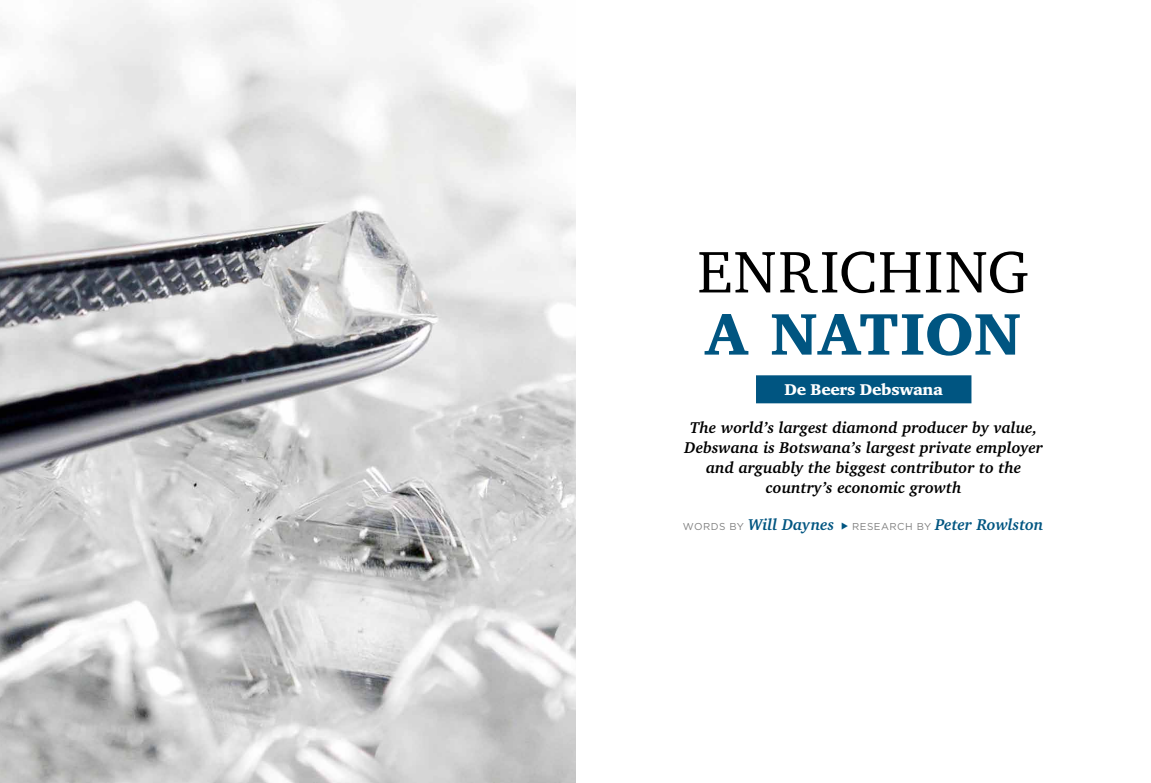
<style>
.page{position:relative;width:1151px;height:783px;background:#fff}
.page>*{position:absolute;margin:0;border:0;box-sizing:border-box;transform-origin:0 0}
.t1{font:60px "Charter IT Cby BT";letter-spacing:.025em;color:#000}
.t2{font:900 60px "Charter IT Cby BT";letter-spacing:.005em;color:#005581}
.t3{font:italic 700 16px/20px "Charter IT Cby BT";color:#000;text-align:center}
.t4{font:italic 700 16px "Charter IT Cby BT";color:#005581}
.t5{font:900 16px "Charter IT Cby BT";letter-spacing:-.02em;color:#fff}
.s1{font-family:"Gotham";font-weight:400;font-style:normal;font-size:10px;color:#808080}
</style>
<div class="page">
<div style="left:756px;top:375px;width:215px;height:28px;background:#005581"></div>
<img style="left:0;top:0;width:575px;height:782px">
<h1 class="t1" style="left:697px;top:234px;width:333px">ENRICHING</h1>
<h1 class="t2" style="left:705px;top:297px;width:317px">a nation</h1>
<p class="t5" style="left:784px;top:379px;width:160px">De Beers Debswana</p>
<p class="t3" style="left:684px;top:417px;width:360px">The world’s largest diamond producer by value, Debswana is Botswana’s largest private employer and arguably the biggest contributor to the country’s economic growth</p>
<p class="t4" style="left:683px;top:514px;width:362px"><span class="s1">WORDS BY</span> Will Daynes ◆ <span class="s1">RE SE ARCH BY</span> Peter Rowlston</p>
</div>
